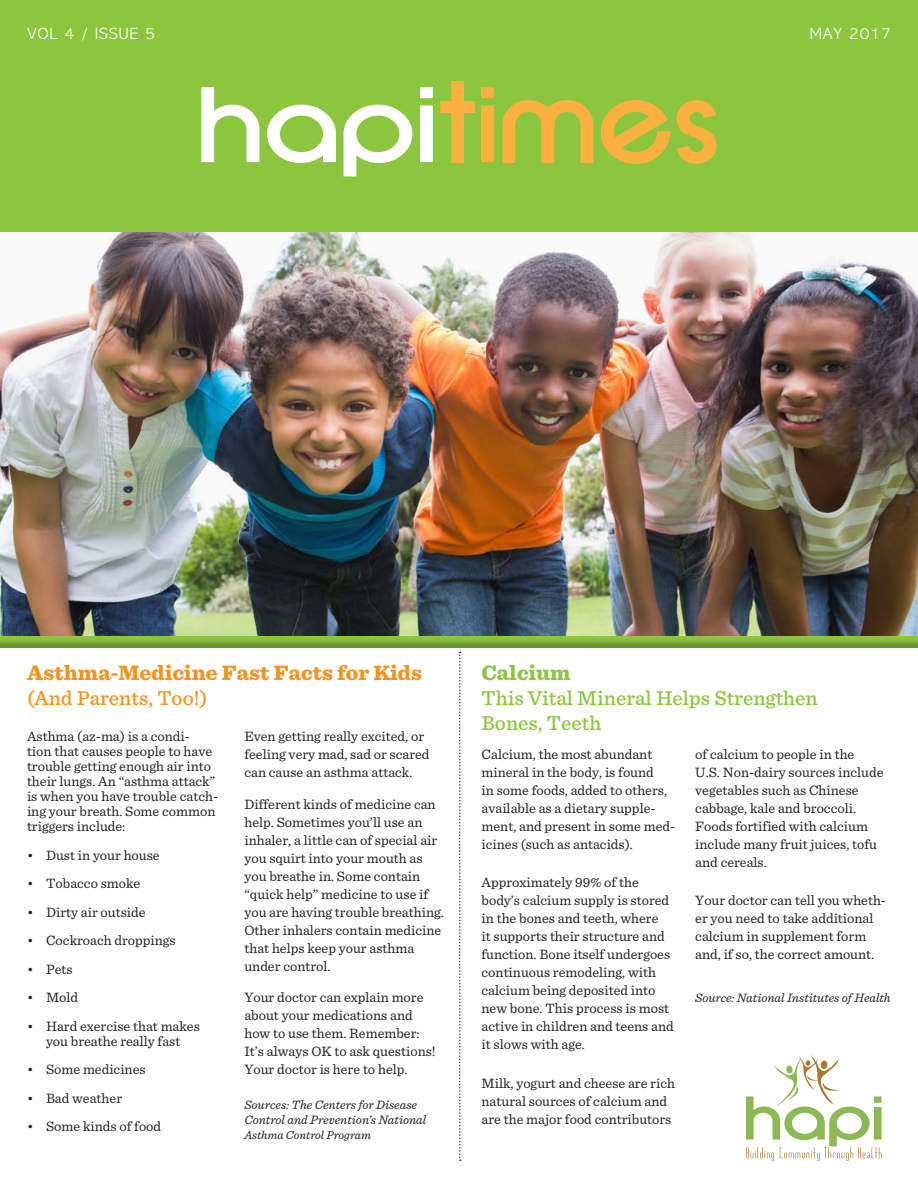
<style>
.page{position:relative;width:918px;height:1188px;background:#fff}
.page>*{position:absolute;margin:0;border:0;box-sizing:border-box;transform-origin:0 0}
.Article_-_Body_No_In{font:900 21.75px "Sentinel";color:#f7931d}
.Article_-_Body_No_In-2{font:900 21.75px "Sentinel";color:#8bc63e}
.Article_-_Body_No_In-3{font:500 21px/25.2px "Sentinel";color:#8bc63e}
.Article_-_Body_No_In-4{font:500 21px "Sentinel";color:#f7931d}
.Article_-_Bullet{font:300 16.5px "Abadi";letter-spacing:.05em;color:#fff}
.Body_text{font:14.25px/18px "Sentinel";color:#231f20}
.Article_-_Bullet-2{font:14.25px/18px "Sentinel";color:#231f20}
.Body_text-2{font:italic 12.75px/15.3px "Sentinel";color:#231f20}
.Source_text{font:italic 12.75px "Sentinel";color:#231f20}
.Body_text-3{font:italic 12px "Sentinel";color:#231f20}
</style>
<div class="page">
<div style="left:0;top:0;width:918px;height:650px;background:#8bc63e"></div>
<svg style="left:201px;top:87px;width:58px;height:75px"></svg>
<svg style="left:267px;top:105px;width:69px;height:58px"></svg>
<svg style="left:344px;top:105px;width:68px;height:71px"></svg>
<svg style="left:420px;top:87px;width:13px;height:75px"></svg>
<svg style="left:440px;top:81px;width:35px;height:82px"></svg>
<svg style="left:502px;top:100px;width:91px;height:63px"></svg>
<svg style="left:601px;top:100px;width:69px;height:64px"></svg>
<svg style="left:677px;top:100px;width:40px;height:64px"></svg>
<svg style="left:481px;top:87px;width:13px;height:75px"></svg>
<div style="left:0;top:638px;width:918px;height:16px;background:#231f20;opacity:.35"></div>
<div style="left:0;top:648px;width:918px;height:7px;background:#fff"></div>
<img style="left:0;top:232px;width:918px;height:403px">
<svg style="left:746px;top:1055px;width:136px;height:106px"></svg>
<svg style="left:459px;top:652px;width:2px;height:509px"></svg>
<p class="Article_-_Bullet" style="left:27px;top:25px;width:130px">VOL 4 / ISSUE 5</p>
<p class="Article_-_Bullet" style="left:809px;top:25px;width:83px">MAY 2017</p>
<p class="Article_-_Body_No_In" style="left:27px;top:655px;width:397px">Asthma-Medicine Fast Facts for Kids</p>
<p class="Article_-_Body_No_In-4" style="left:27px;top:682px;width:182px">(And Parents, Too!)</p>
<p class="Body_text" style="left:27px;top:728px;width:193px;line-height:15px">Asthma (az-ma) is a condi-<br>tion that causes people to have trouble getting enough air into their lungs. An “asthma attack” is when you have trouble catch&shy;ing your breath. Some common triggers include:</p>
<p class="Body_text" style="left:27px;top:845px;width:134px">• Dust in your house</p>
<p class="Body_text" style="left:27px;top:874px;width:115px">• Tobacco smoke</p>
<p class="Body_text" style="left:27px;top:902px;width:120px">• Dirty air outside</p>
<p class="Body_text" style="left:27px;top:931px;width:150px">• Cockroach droppings</p>
<p class="Body_text" style="left:27px;top:959px;width:47px">• Pets</p>
<p class="Body_text" style="left:27px;top:988px;width:53px">• Mold</p>
<p class="Body_text" style="left:27px;top:1018px;width:174px;line-height:15px;text-align:center">• Hard exercise that makes you breathe really fast</p>
<p class="Body_text" style="left:27px;top:1060px;width:120px">• Some medicines</p>
<p class="Body_text" style="left:27px;top:1088px;width:97px">• Bad weather</p>
<p class="Body_text" style="left:27px;top:1117px;width:136px">• Some kinds of food</p>
<p class="Body_text" style="left:244px;top:727px;width:187px">Even getting really excited, or feeling very mad, sad or scared can cause an asthma attack.</p>
<p class="Body_text" style="left:244px;top:794px;width:201px">Different kinds of medicine can help. Sometimes you’ll use an inhaler, a little can of special air you squirt into your mouth as you breathe in. Some contain “quick help” medicine to use if you are having trouble breathing.<br>Other inhalers contain medicine that helps keep your asthma under control.</p>
<p class="Body_text" style="left:244px;top:988px;width:193px">Your doctor can explain more about your medications and how to use them. Remember:<br>It’s always OK to ask questions!<br>Your doctor is here to help.</p>
<p class="Body_text-2" style="left:244px;top:1096px;width:183px">Sources: The Centers for Disease<br>Control and Prevention’s National</p>
<p class="Body_text-3" style="left:244px;top:1126px;width:128px">Asthma Control Program</p>
<p class="Article_-_Body_No_In-2" style="left:482px;top:655px;width:91px">Calcium</p>
<p class="Article_-_Body_No_In-3" style="left:482px;top:684px;width:338px">This Vital Mineral Helps Strengthen<br>Bones, Teeth</p>
<p class="Article_-_Bullet-2" style="left:482px;top:745px;width:195px">Calcium, the most abundant mineral in the body, is found<br>in some foods, added to others, available as a dietary supple&shy;ment, and present in some med&shy;icines (such as antacids).</p>
<p class="Article_-_Bullet-2" style="left:482px;top:873px;width:194px">Approximately 99% of the body’s calcium supply is stored in the bones and teeth, where<br>it supports their structure and function. Bone itself undergoes continuous remodeling, with calcium being deposited into new bone. This process is most active in children and teens and it slows with age.</p>
<p class="Article_-_Bullet-2" style="left:482px;top:1073px;width:195px">Milk, yogurt and cheese are rich natural sources of calcium and are the major food contributors</p>
<p class="Article_-_Bullet-2" style="left:695px;top:745px;width:190px">of calcium to people in the<br>U.S. Non-dairy sources include vegetables such as Chinese cabbage, kale and broccoli.<br>Foods fortified with calcium include many fruit juices, tofu and cereals.</p>
<p class="Article_-_Bullet-2" style="left:695px;top:891px;width:192px">Your doctor can tell you wheth&shy;er you need to take additional calcium in supplement form and, if so, the correct amount.</p>
<p class="Source_text" style="left:695px;top:988px;width:197px">Source: National Institutes of Health</p>
</div>
